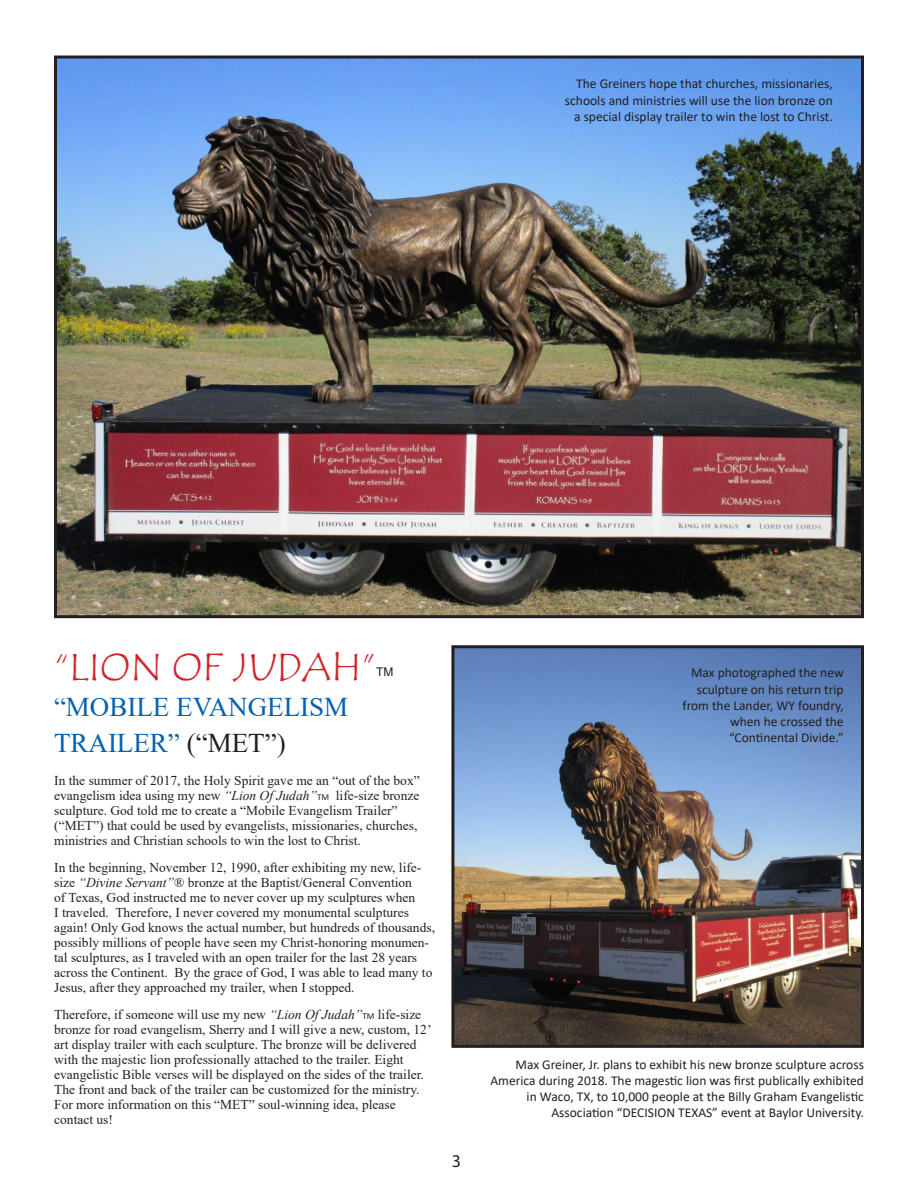
<style>
.page{position:relative;width:918px;height:1188px;background:#fff}
.page>*{position:absolute;margin:0;border:0;box-sizing:border-box;transform-origin:0 0}
.t1{font:39px "Tempus Sans ITC";color:#d1232a}
.t2{font:27px "Times New Roman";color:#0361ae}
.t3{font:18px "Myriad Pro";color:#231f20}
.t4{font:13.5px/15px "Times New Roman";color:#231f20}
.t5{font:13.5px "Calibri";color:#231f20}
.t6{font:12px "Arial";color:#231f20}
.s1{color:#231f20}
.s2{font-style:italic}
.s3{font-family:"Calibri";font-size:9px}
</style>
<div class="page">
<img style="left:455px;top:649px;width:405px;height:395px">
<div style="left:451px;top:645px;width:413px;height:403px;border:3px solid #231f20"></div>
<img style="left:58px;top:60px;width:802px;height:554px">
<div style="left:54px;top:56px;width:810px;height:562px;border:3px solid #231f20"></div>
<p class="t5" style="left:576px;top:75px;width:258px">The Greiners hope that churches, missionaries,</p>
<p class="t5" style="left:565px;top:91px;width:269px">schools and ministries will use the lion bronze on</p>
<p class="t5" style="left:574px;top:107px;width:260px">a special display trailer to win the lost to Christ.</p>
<p class="t1" style="left:54px;top:642px;width:324px">“LION OF JUDAH”</p>
<p class="t2" style="left:54px;top:688px;width:296px">“MOBILE EVANGELISM</p>
<p class="t2" style="left:54px;top:724px;width:233px">TRAILER” <span class="s1">(“MET”)</span></p>
<p class="t4" style="left:54px;top:772px;width:367px">In the summer of 2017, the Holy Spirit gave me an “out of the box” evangelism idea using my new <span class="s2">“Lion Of Judah”</span><span class="s3">TM</span> life-size bronze sculpture. God told me to create a “Mobile Evangelism Trailer” (“MET”) that could be used by evangelists, missionaries, churches, ministries and Christian schools to win the lost to Christ.</p>
<p class="t4" style="left:54px;top:859px;width:382px">In the beginning, November 12, 1990, after exhibiting my new, life&shy;size <span class="s2">“Divine Servant”</span>® bronze at the Baptist/General Convention<br>of Texas, God instructed me to never cover up my sculptures when<br>I traveled. Therefore, I never covered my monumental sculptures again! Only God knows the actual number, but hundreds of thousands, possibly millions of people have seen my Christ-honoring monumen&shy;tal sculptures, as I traveled with an open trailer for the last 28 years across the Continent. By the grace of God, I was able to lead many to Jesus, after they approached my trailer, when I stopped.</p>
<p class="t4" style="left:54px;top:1006px;width:379px">Therefore, if someone will use my new <span class="s2">“Lion Of Judah”</span><span class="s3">TM</span> life-size bronze for road evangelism, Sherry and I will give a new, custom, 12’ art display trailer with each sculpture. The bronze will be delivered with the majestic lion professionally attached to the trailer. Eight evangelistic Bible verses will be displayed on the sides of the trailer.<br>The front and back of the trailer can be customized for the ministry.</p>
<p class="t4" style="left:54px;top:1096px;width:343px">For more information on this “MET” soul-winning idea, please</p>
<p class="t4" style="left:54px;top:1111px;width:60px">contact us!</p>
<p class="t6" style="left:376px;top:664px;width:19px">TM</p>
<p class="t3" style="left:452px;top:1149px;width:11px">3</p>
<p class="t5" style="left:691px;top:664px;width:154px">Max photographed the new</p>
<p class="t5" style="left:697px;top:680px;width:148px">sculpture on his return trip</p>
<p class="t5" style="left:683px;top:696px;width:163px">from the Lander, WY foundry,</p>
<p class="t5" style="left:730px;top:712px;width:115px">when he crossed the</p>
<p class="t5" style="left:729px;top:728px;width:116px">“Continental Divide.”</p>
<p class="t5" style="left:515px;top:1055px;width:350px">Max Greiner, Jr. plans to exhibit his new bronze sculpture across</p>
<p class="t5" style="left:490px;top:1071px;width:375px">America during 2018. The magestic lion was first publically exhibited</p>
<p class="t5" style="left:527px;top:1087px;width:339px">in Waco, TX, to 10,000 people at the Billy Graham Evangelistic</p>
<p class="t5" style="left:552px;top:1103px;width:314px">Association “DECISION TEXAS” event at Baylor University.</p>
</div>
